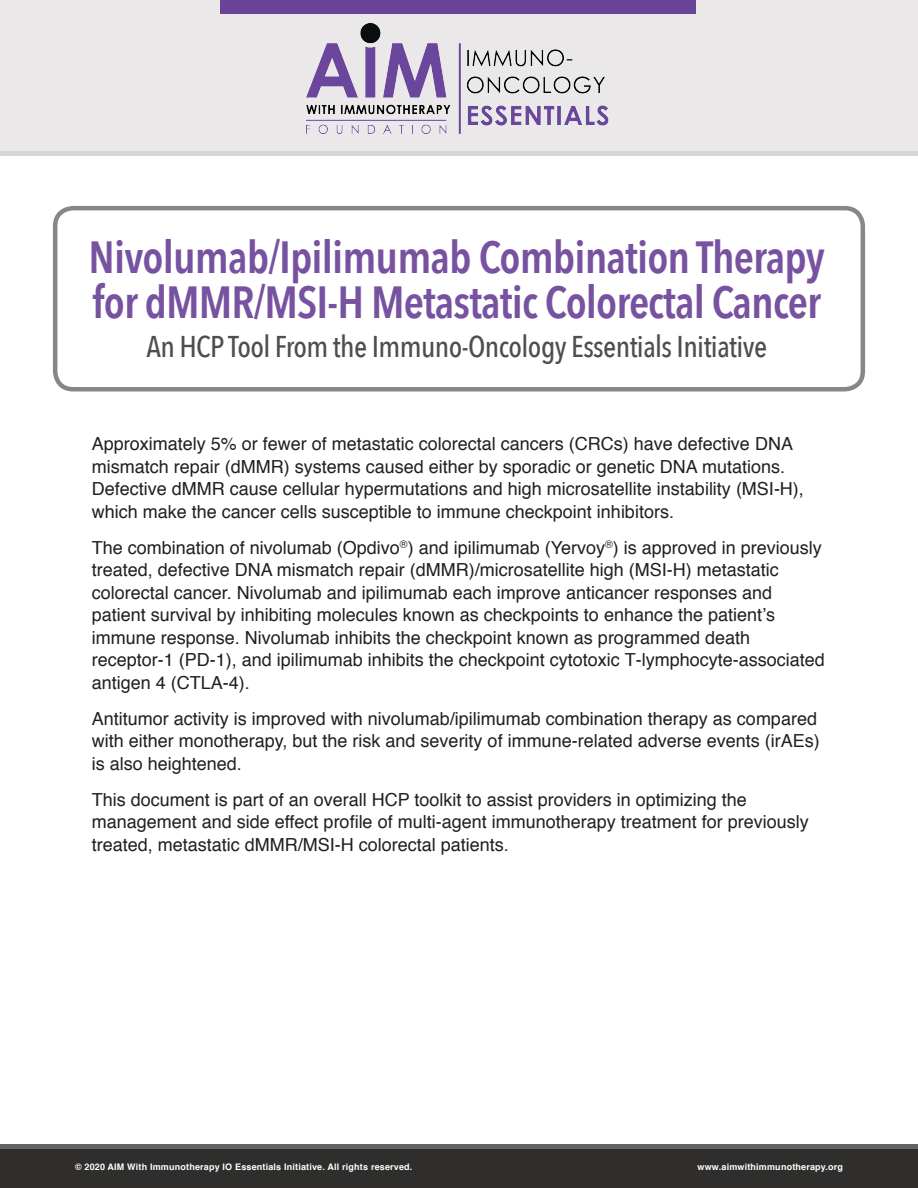
<style>
.page{position:relative;width:918px;height:1188px;background:#fff}
.page>*{position:absolute;margin:0;border:0;box-sizing:border-box;transform-origin:0 0}
.t1{font:600 45px/45px "Avenir Next Condensed";letter-spacing:-.02em;color:#7752a1}
.t2{font:500 30px "Avenir Next Condensed";letter-spacing:-.02em;color:#4f4e4e}
.t3{font:18px/22.5px "Helvetica";color:#231f20}
.t4{font:700 9px "Helvetica";letter-spacing:.02em;color:#fff}
</style>
<div class="page">
<div style="left:0;top:0;width:918px;height:151px;background:#eae8e8"></div>
<hr style="left:0;top:151px;width:918px;height:4px;background:#d9d7d6">
<img style="left:306px;top:23px;width:303px;height:110px">
<div style="left:221px;top:0;width:475px;height:14px;background:#684398"></div>
<div style="left:53px;top:206px;width:812px;height:186px;border:4px solid #888686;border-radius:18px"></div>
<div style="left:0;top:1149px;width:918px;height:39px;background:#2f2e2d"></div>
<div style="left:0;top:1144px;width:918px;height:5px;background:#656464"></div>
<p class="t1" style="left:89px;top:233px;width:738px">Nivolumab/Ipilimumab Combination Therapy for dMMR/MSI-H Metastatic Colorectal Cancer</p>
<p class="t2" style="left:146px;top:328px;width:622px">An HCP Tool From the Immuno-Oncology Essentials Initiative</p>
<p class="t3" style="left:92px;top:433px;width:714px">Approximately 5% or fewer of metastatic colorectal cancers (CRCs) have defective DNA mismatch repair (dMMR) systems caused either by sporadic or genetic DNA mutations.<br>Defective dMMR cause cellular hypermutations and high microsatellite instability (MSI-H), which make the cancer cells susceptible to immune checkpoint inhibitors.</p>
<p class="t3" style="left:92px;top:536px;width:735px">The combination of nivolumab (Opdivo<sup>®</sup>) and ipilimumab (Yervoy<sup>®</sup>) is approved in previously treated, defective DNA mismatch repair (dMMR)/microsatellite high (MSI-H) metastatic colorectal cancer. Nivolumab and ipilimumab each improve anticancer responses and patient survival by inhibiting molecules known as checkpoints to enhance the patient’s immune response. Nivolumab inhibits the checkpoint known as programmed death receptor-1 (PD-1), and ipilimumab inhibits the checkpoint cytotoxic T-lymphocyte-associated antigen 4 (CTLA-4).</p>
<p class="t3" style="left:92px;top:707px;width:729px">Antitumor activity is improved with nivolumab/ipilimumab combination therapy as compared with either monotherapy, but the risk and severity of immune-related adverse events (irAEs) is also heightened.</p>
<p class="t3" style="left:92px;top:788px;width:719px">This document is part of an overall HCP toolkit to assist providers in optimizing the management and side effect profile of multi-agent immunotherapy treatment for previously treated, metastatic dMMR/MSI-H colorectal patients.</p>
<p class="t4" style="left:75px;top:1159px;width:339px">© 2020 AIM With Immunotherapy IO Essentials Initiative. All rights reserved.</p>
<p class="t4" style="left:698px;top:1159px;width:147px">www.aimwithimmunotherapy.org</p>
</div>
